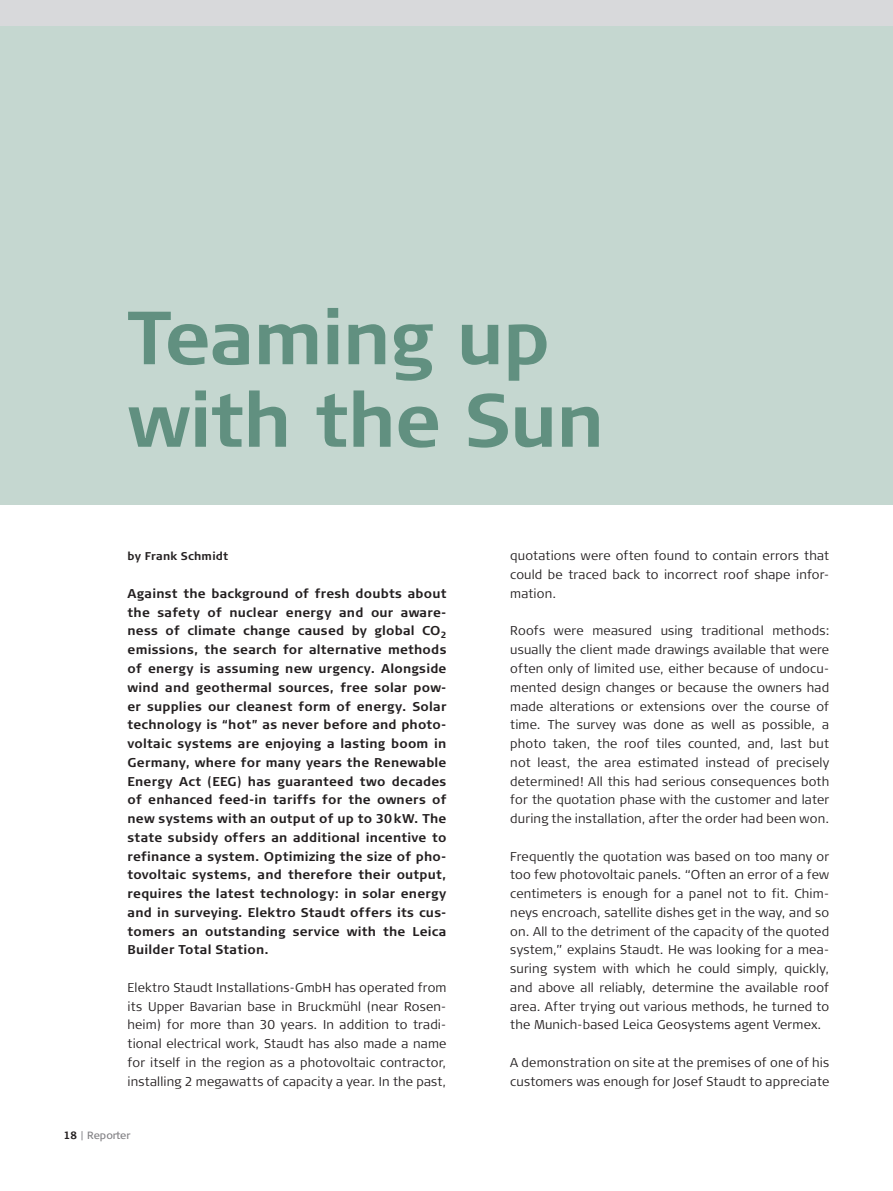
<style>
.page{position:relative;width:893px;height:1191px;background:#fff}
.page>*{position:absolute;margin:0;border:0;box-sizing:border-box;transform-origin:0 0}
.t1{font:700 75px/82.5px "Signa Column";letter-spacing:-.02em;color:#619080}
.t2{font:300 12.75px/18.8px "Signa Column";letter-spacing:.015em;color:#231f20;text-align:justify}
.t3{font:700 12.75px/18.8px "Signa Column";letter-spacing:.015em;color:#231f20;text-align:justify}
.t4{font:700 11.25px "Signa Column";letter-spacing:.02em;color:#231f20}
.t5{font:10.5px "Signa Column";letter-spacing:-.01em;color:#807f83}
.s1{font-weight:700;color:#231f20}
</style>
<div class="page">
<div style="left:0;top:19px;width:893px;height:485px;background:#c5d7d0"></div>
<div style="left:0;top:0;width:893px;height:26px;background:#d8d9db"></div>
<h1 class="t1" style="left:128px;top:305px;width:478px">Teaming up with the Sun</h1>
<p class="t4" style="left:128px;top:552px;width:102px">by Frank Schmidt</p>
<p class="t3" style="left:128px;top:585px;width:320px">Against the background of fresh doubts about the safety of nuclear energy and our aware&shy;ness of climate change caused by global CO<sub>2 </sub>emissions, the search for alternative methods of energy is assuming new urgency. Alongside wind and geothermal sources, free solar pow&shy;er supplies our cleanest form of energy. Solar technology is “hot” as never before and photo&shy;voltaic systems are enjoying a lasting boom in Germany, where for many years the Renewable Energy Act (EEG) has guaranteed two decades of enhanced feed-in tariffs for the owners of new systems with an output of up to 30 kW. The state subsidy offers an additional incentive to refinance a system. Optimizing the size of pho&shy;tovoltaic systems, and therefore their output, requires the latest technology: in solar energy and in surveying. Elektro Staudt offers its cus&shy;tomers an outstanding service with the Leica Builder Total Station.</p>
<p class="t2" style="left:128px;top:979px;width:320px">Elektro Staudt Installations-GmbH has operated from its Upper Bavarian base in Bruckmühl (near Rosen&shy;heim) for more than 30 years. In addition to tradi&shy;tional electrical work, Staudt has also made a name for itself in the region as a photovoltaic contractor, installing 2 megawatts of capacity a year. In the past,</p>
<p class="t5" style="left:64px;top:1131px;width:68px"><span class="s1">18</span> | Reporter</p>
<p class="t2" style="left:510px;top:548px;width:320px">quotations were often found to contain errors that could be traced back to incorrect roof shape infor&shy;mation.</p>
<p class="t2" style="left:510px;top:623px;width:320px">Roofs were measured using traditional methods: usually the client made drawings available that were often only of limited use, either because of undocu&shy;mented design changes or because the owners had made alterations or extensions over the course of time. The survey was done as well as possible, a photo taken, the roof tiles counted, and, last but not least, the area estimated instead of precisely determined! All this had serious consequences both for the quotation phase with the customer and later during the installation, after the order had been won.</p>
<p class="t2" style="left:510px;top:848px;width:320px">Frequently the quotation was based on too many or too few photovoltaic panels. “Often an error of a few centimeters is enough for a panel not to fit. Chim&shy;neys encroach, satellite dishes get in the way, and so on. All to the detriment of the capacity of the quoted system,” explains Staudt. He was looking for a mea&shy;suring system with which he could simply, quickly, and above all reliably, determine the available roof area. After trying out various methods, he turned to the Munich-based Leica Geosystems agent Vermex.</p>
<p class="t2" style="left:510px;top:1054px;width:320px">A demonstration on site at the premises of one of his customers was enough for Josef Staudt to appreciate</p>
</div>
